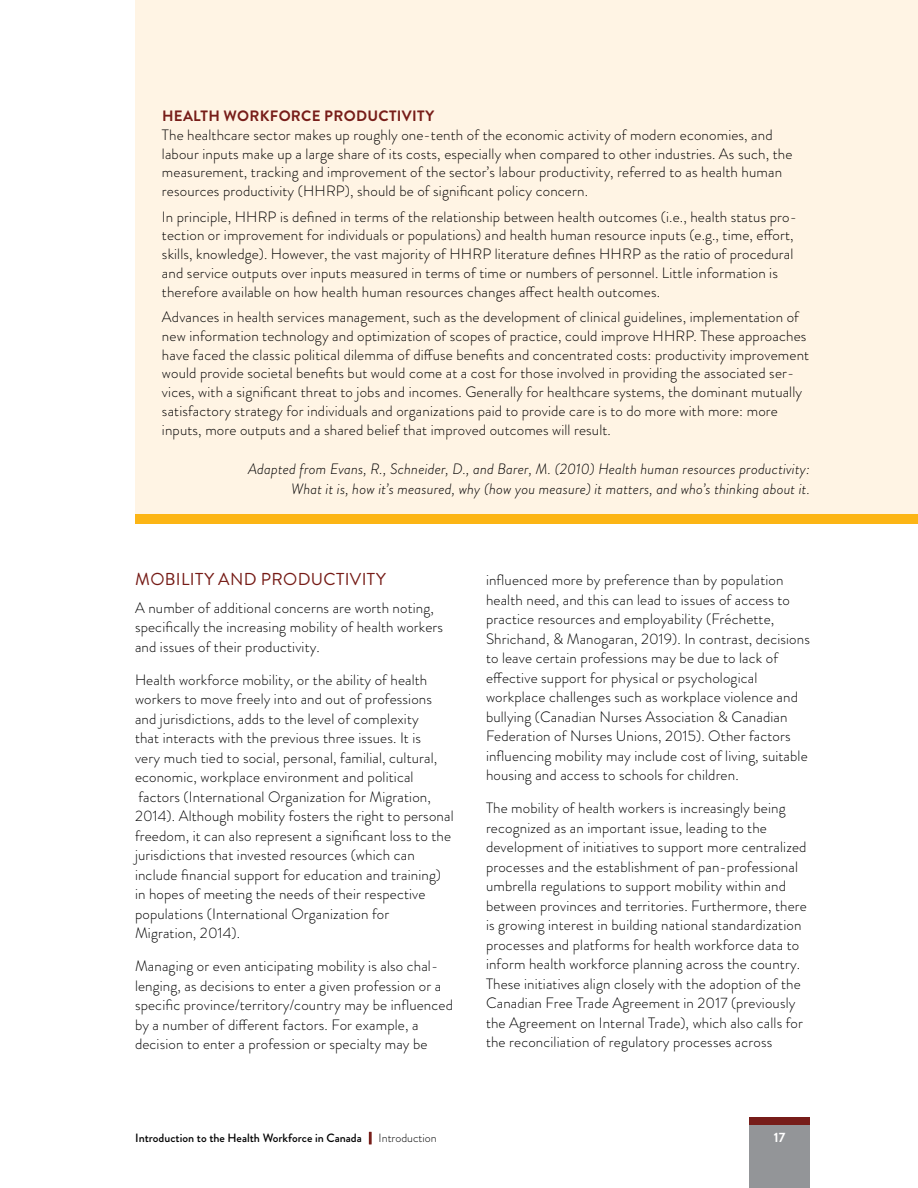
<style>
.page{position:relative;width:918px;height:1188px;background:#fff}
.page>*{position:absolute;margin:0;border:0;box-sizing:border-box;transform-origin:0 0}
.t1{font:17.25px "Brandon Grotesque";letter-spacing:.02em;color:#751a15}
.t2{font:300 15px/19.5px "Brandon Grotesque";letter-spacing:.01em;color:#000}
.t3{font:italic 300 15px/19.5px "Brandon Grotesque";letter-spacing:.01em;color:#000;text-align:right}
.t4{font:700 15px "Brandon Grotesque";letter-spacing:.02em;color:#771d19}
.t5{font:700 13.5px "Brandon Grotesque";color:#fff}
.t6{font:500 12px "Brandon Grotesque";color:#000}
.s1{color:#771d19}
.s2{font-weight:300}
</style>
<div class="page">
<div style="left:749px;top:1124px;width:61px;height:64px;background:#939598"></div>
<div style="left:749px;top:1117px;width:61px;height:7px;background:#771d19"></div>
<div style="left:135px;top:0;width:783px;height:516px;background:#fff4e4"></div>
<div style="left:135px;top:514px;width:783px;height:10px;background:#fcb515"></div>
<p class="t4" style="left:162px;top:106px;width:274px">HEALTH WORKFORCE PRODUCTIVITY</p>
<p class="t2" style="left:162px;top:125px;width:632px;line-height:18.8px">The healthcare sector makes up roughly one-tenth of the economic activity of modern economies, and labour inputs make up a large share of its costs, especially when compared to other industries. As such, the measurement, tracking and improvement of the sector’s labour productivity, referred to as health human resources productivity (HHRP), should be of significant policy concern.</p>
<p class="t2" style="left:162px;top:207px;width:636px;line-height:18.8px">In principle, HHRP is defined in terms of the relationship between health outcomes (i.e., health status pro&shy;tection or improvement for individuals or populations) and health human resource inputs (e.g., time, effort, skills, knowledge). However, the vast majority of HHRP literature defines HHRP as the ratio of procedural and service outputs over inputs measured in terms of time or numbers of personnel. Little information is therefore available on how health human resources changes affect health outcomes.</p>
<p class="t2" style="left:162px;top:308px;width:649px;line-height:18.8px">Advances in health services management, such as the development of clinical guidelines, implementation of new information technology and optimization of scopes of practice, could improve HHRP. These approaches have faced the classic political dilemma of diffuse benefits and concentrated costs: productivity improvement would provide societal benefits but would come at a cost for those involved in providing the associated ser&shy;vices, with a significant threat to jobs and incomes. Generally for healthcare systems, the dominant mutually satisfactory strategy for individuals and organizations paid to provide care is to do more with more: more inputs, more outputs and a shared belief that improved outcomes will result.</p>
<p class="t3" style="left:248px;top:460px;width:563px">Adapted from Evans, R., Schneider, D., and Barer, M. (2010) Health human resources productivity:<br>What it is, how it’s measured, why (how you measure) it matters, and who’s thinking about it.</p>
<p class="t1" style="left:135px;top:567px;width:252px">MOBILITY AND PRODUCTIVITY</p>
<p class="t2" style="left:135px;top:598px;width:310px">A number of additional concerns are worth noting, specifically the increasing mobility of health workers and issues of their productivity.</p>
<p class="t2" style="left:135px;top:670px;width:320px">Health workforce mobility, or the ability of health workers to move freely into and out of professions and jurisdictions, adds to the level of complexity<br>that interacts with the previous three issues. It is<br>very much tied to social, personal, familial, cultural, economic, workplace environment and political factors (International Organization for Migration, 2014). Although mobility fosters the right to personal freedom, it can also represent a significant loss to the jurisdictions that invested resources (which can include financial support for education and training) in hopes of meeting the needs of their respective populations (International Organization for Migration, 2014).</p>
<p class="t2" style="left:135px;top:957px;width:319px">Managing or even anticipating mobility is also chal&shy;lenging, as decisions to enter a given profession or a specific province/territory/country may be influenced by a number of different factors. For example, a decision to enter a profession or specialty may be</p>
<p class="t2" style="left:486px;top:570px;width:325px">influenced more by preference than by population health need, and this can lead to issues of access to practice resources and employability (Fréchette, Shrichand, &amp; Manogaran, 2019). In contrast, decisions to leave certain professions may be due to lack of effective support for physical or psychological workplace challenges such as workplace violence and bullying (Canadian Nurses Association &amp; Canadian Federation of Nurses Unions, 2015). Other factors influencing mobility may include cost of living, suitable housing and access to schools for children.</p>
<p class="t2" style="left:486px;top:798px;width:322px">The mobility of health workers is increasingly being recognized as an important issue, leading to the development of initiatives to support more centralized processes and the establishment of pan-professional umbrella regulations to support mobility within and between provinces and territories. Furthermore, there is growing interest in building national standardization processes and platforms for health workforce data to inform health workforce planning across the country.<br>These initiatives align closely with the adoption of the Canadian Free Trade Agreement in 2017 (previously the Agreement on Internal Trade), which also calls for the reconciliation of regulatory processes across</p>
<p class="t6" style="left:135px;top:1130px;width:303px">Introduction to the Health Workforce in Canada <span class="s1">|</span><span class="s2">Introduction</span></p>
<p class="t5" style="left:774px;top:1128px;width:13px">17</p>
</div>
